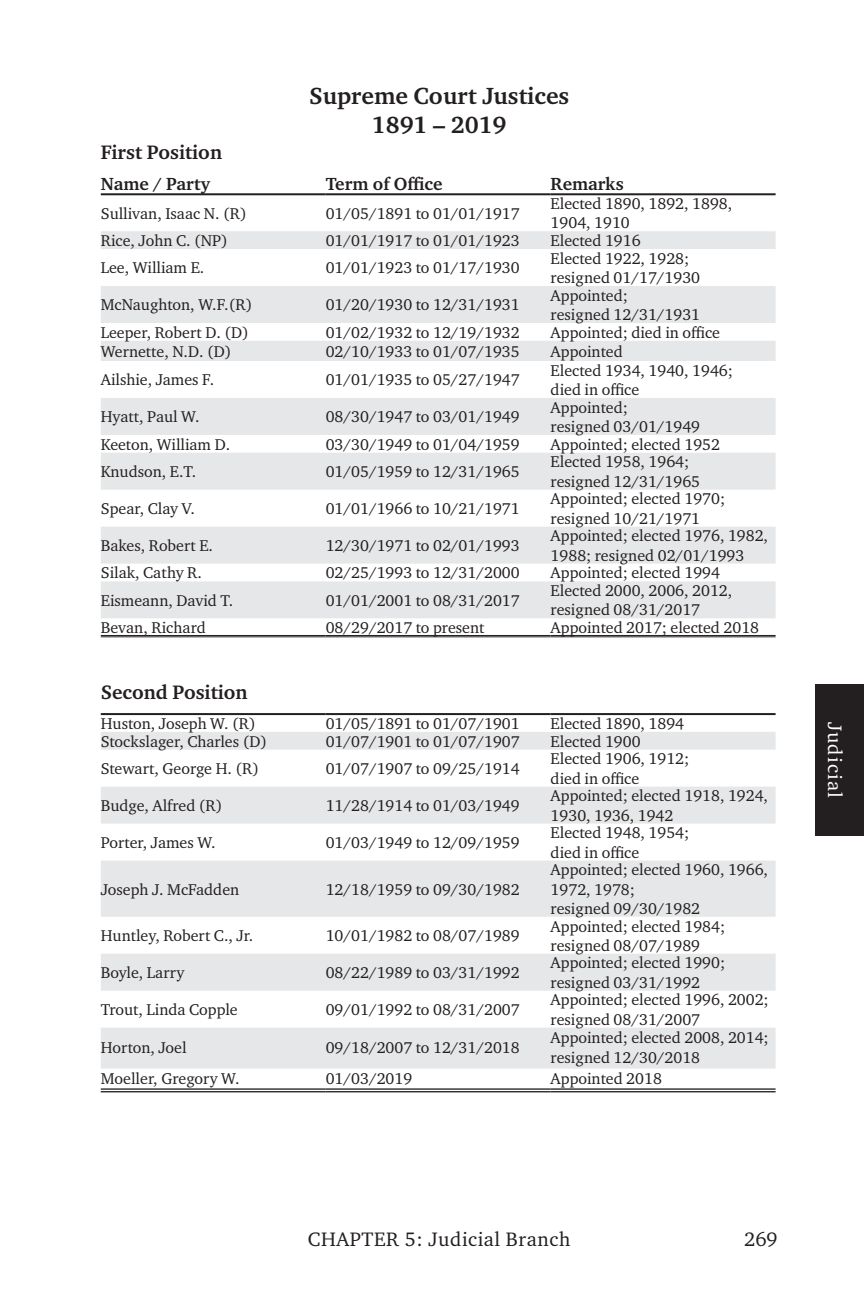
<style>
.page{position:relative;width:864px;height:1296px;background:#fff}
.page>*{position:absolute;margin:0;border:0;box-sizing:border-box;transform-origin:0 0}
.t1{font:700 24px "Charter ITC Std";color:#231f20}
.t2{font:700 20px "Charter ITC Std";color:#231f20}
.t3{font:20px "Charter ITC Std";letter-spacing:.03em;color:#231f20}
.t4{font:20px "Charter ITC Std";letter-spacing:.06em;color:#fff}
.t5{font:700 18px "Charter ITC Std";color:#231f20}
.t6{font:16px/19.2px "Charter ITC Std";color:#231f20}
</style>
<div class="page">
<div style="left:815px;top:684px;width:49px;height:151px;background:#231f20"></div>
<svg style="left:101px;top:231px;width:675px;height:387px;fill:#e6e7e9"></svg>
<hr style="left:101px;top:193px;width:225px;height:2px;background:#231f20">
<hr style="left:326px;top:193px;width:225px;height:2px;background:#231f20">
<hr style="left:551px;top:193px;width:225px;height:2px;background:#231f20">
<hr style="left:101px;top:635px;width:225px;height:1px;background:#231f20">
<hr style="left:101px;top:636px;width:225px;height:1px;background:#231f20">
<hr style="left:326px;top:635px;width:225px;height:1px;background:#231f20">
<hr style="left:326px;top:636px;width:225px;height:1px;background:#231f20">
<hr style="left:551px;top:635px;width:225px;height:1px;background:#231f20">
<hr style="left:551px;top:636px;width:225px;height:1px;background:#231f20">
<svg style="left:101px;top:732px;width:675px;height:337px;fill:#e6e7e9"></svg>
<hr style="left:101px;top:713px;width:225px;height:2px;background:#231f20">
<hr style="left:326px;top:713px;width:225px;height:2px;background:#231f20">
<hr style="left:551px;top:713px;width:225px;height:2px;background:#231f20">
<hr style="left:101px;top:1088px;width:225px;height:2px;background:#231f20">
<hr style="left:101px;top:1091px;width:225px;height:1px;background:#231f20">
<hr style="left:326px;top:1088px;width:225px;height:2px;background:#231f20">
<hr style="left:326px;top:1091px;width:225px;height:1px;background:#231f20">
<hr style="left:551px;top:1088px;width:225px;height:2px;background:#231f20">
<hr style="left:551px;top:1091px;width:225px;height:1px;background:#231f20">
<p class="t1" style="left:309px;top:81px;width:262px">Supreme Court Justices</p>
<p class="t1" style="left:372px;top:109px;width:136px">1891 – 2019</p>
<p class="t2" style="left:101px;top:140px;width:123px">First Position</p>
<p class="t5" style="left:101px;top:173px;width:111px">Name / Party</p>
<p class="t5" style="left:326px;top:173px;width:118px">Term of Office</p>
<p class="t5" style="left:551px;top:173px;width:75px">Remarks</p>
<p class="t6" style="left:101px;top:203px;width:147px">Sullivan, Isaac N. (R)</p>
<p class="t6" style="left:326px;top:203px;width:195px">01/05/1891 to 01/01/1917</p>
<p class="t6" style="left:551px;top:194px;width:183px">Elected 1890, 1892, 1898,<br>1904, 1910</p>
<p class="t6" style="left:101px;top:231px;width:129px">Rice, John C. (NP)</p>
<p class="t6" style="left:326px;top:231px;width:195px">01/01/1917 to 01/01/1923</p>
<p class="t6" style="left:551px;top:231px;width:91px">Elected 1916</p>
<p class="t6" style="left:101px;top:258px;width:105px">Lee, William E.</p>
<p class="t6" style="left:326px;top:258px;width:195px">01/01/1923 to 01/17/1930</p>
<p class="t6" style="left:551px;top:248px;width:140px">Elected 1922, 1928;</p>
<p class="t6" style="left:551px;top:268px;width:151px">resigned 01/17/1930</p>
<p class="t6" style="left:101px;top:295px;width:153px">McNaughton, W.F.(R)</p>
<p class="t6" style="left:326px;top:295px;width:195px">01/20/1930 to 12/31/1931</p>
<p class="t6" style="left:551px;top:285px;width:79px">Appointed;</p>
<p class="t6" style="left:551px;top:305px;width:151px">resigned 12/31/1931</p>
<p class="t6" style="left:101px;top:322px;width:150px">Leeper, Robert D. (D)</p>
<p class="t6" style="left:326px;top:322px;width:195px">01/02/1932 to 12/19/1932</p>
<p class="t6" style="left:551px;top:322px;width:171px">Appointed; died in office</p>
<p class="t6" style="left:101px;top:341px;width:132px">Wernette, N.D. (D)</p>
<p class="t6" style="left:326px;top:341px;width:195px">02/10/1933 to 01/07/1935</p>
<p class="t6" style="left:551px;top:341px;width:74px">Appointed</p>
<p class="t6" style="left:101px;top:370px;width:115px">Ailshie, James F.</p>
<p class="t6" style="left:326px;top:370px;width:195px">01/01/1935 to 05/27/1947</p>
<p class="t6" style="left:551px;top:360px;width:184px">Elected 1934, 1940, 1946;</p>
<p class="t6" style="left:551px;top:380px;width:90px">died in office</p>
<p class="t6" style="left:101px;top:407px;width:100px">Hyatt, Paul W.</p>
<p class="t6" style="left:326px;top:407px;width:195px">08/30/1947 to 03/01/1949</p>
<p class="t6" style="left:551px;top:397px;width:79px">Appointed;</p>
<p class="t6" style="left:551px;top:417px;width:151px">resigned 03/01/1949</p>
<p class="t6" style="left:101px;top:434px;width:131px">Keeton, William D.</p>
<p class="t6" style="left:326px;top:434px;width:195px">03/30/1949 to 01/04/1959</p>
<p class="t6" style="left:551px;top:434px;width:171px">Appointed; elected 1952</p>
<p class="t6" style="left:101px;top:462px;width:97px">Knudson, E.T.</p>
<p class="t6" style="left:326px;top:462px;width:195px">01/05/1959 to 12/31/1965</p>
<p class="t6" style="left:551px;top:452px;width:140px">Elected 1958, 1964;</p>
<p class="t6" style="left:551px;top:471px;width:151px">resigned 12/31/1965</p>
<p class="t6" style="left:101px;top:499px;width:96px">Spear, Clay V.</p>
<p class="t6" style="left:326px;top:499px;width:195px">01/01/1966 to 10/21/1971</p>
<p class="t6" style="left:551px;top:489px;width:176px">Appointed; elected 1970;</p>
<p class="t6" style="left:551px;top:508px;width:151px">resigned 10/21/1971</p>
<p class="t6" style="left:101px;top:536px;width:114px">Bakes, Robert E.</p>
<p class="t6" style="left:326px;top:536px;width:195px">12/30/1971 to 02/01/1993</p>
<p class="t6" style="left:551px;top:526px;width:219px">Appointed; elected 1976, 1982,<br>1988; resigned 02/01/1993</p>
<p class="t6" style="left:101px;top:563px;width:103px">Silak, Cathy R.</p>
<p class="t6" style="left:326px;top:563px;width:195px">02/25/1993 to 12/31/2000</p>
<p class="t6" style="left:551px;top:563px;width:171px">Appointed; elected 1994</p>
<p class="t6" style="left:101px;top:590px;width:134px">Eismeann, David T.</p>
<p class="t6" style="left:326px;top:590px;width:195px">01/01/2001 to 08/31/2017</p>
<p class="t6" style="left:551px;top:581px;width:183px">Elected 2000, 2006, 2012, resigned 08/31/2017</p>
<p class="t6" style="left:101px;top:618px;width:106px">Bevan, Richard</p>
<p class="t6" style="left:326px;top:618px;width:160px">08/29/2017 to present</p>
<p class="t6" style="left:551px;top:618px;width:210px">Appointed 2017; elected 2018</p>
<p class="t2" style="left:101px;top:680px;width:148px">Second Position</p>
<p class="t6" style="left:101px;top:714px;width:157px">Huston, Joseph W. (R)</p>
<p class="t6" style="left:326px;top:714px;width:195px">01/05/1891 to 01/07/1901</p>
<p class="t6" style="left:551px;top:714px;width:135px">Elected 1890, 1894</p>
<p class="t6" style="left:101px;top:731px;width:168px">Stockslager, Charles (D)</p>
<p class="t6" style="left:326px;top:731px;width:195px">01/07/1901 to 01/07/1907</p>
<p class="t6" style="left:551px;top:731px;width:91px">Elected 1900</p>
<p class="t6" style="left:101px;top:759px;width:160px">Stewart, George H. (R)</p>
<p class="t6" style="left:326px;top:759px;width:195px">01/07/1907 to 09/25/1914</p>
<p class="t6" style="left:551px;top:749px;width:140px">Elected 1906, 1912;</p>
<p class="t6" style="left:551px;top:768px;width:90px">died in office</p>
<p class="t6" style="left:101px;top:796px;width:123px">Budge, Alfred (R)</p>
<p class="t6" style="left:326px;top:796px;width:195px">11/28/1914 to 01/03/1949</p>
<p class="t6" style="left:551px;top:786px;width:219px">Appointed; elected 1918, 1924,<br>1930, 1936, 1942</p>
<p class="t6" style="left:101px;top:833px;width:116px">Porter, James W.</p>
<p class="t6" style="left:326px;top:833px;width:195px">01/03/1949 to 12/09/1959</p>
<p class="t6" style="left:551px;top:823px;width:140px">Elected 1948, 1954;</p>
<p class="t6" style="left:551px;top:842px;width:90px">died in office</p>
<p class="t6" style="left:101px;top:879px;width:140px">Joseph J. McFadden</p>
<p class="t6" style="left:326px;top:879px;width:195px">12/18/1959 to 09/30/1982</p>
<p class="t6" style="left:101px;top:926px;width:154px">Huntley, Robert C., Jr.</p>
<p class="t6" style="left:326px;top:926px;width:195px">10/01/1982 to 08/07/1989</p>
<p class="t6" style="left:101px;top:963px;width:85px">Boyle, Larry</p>
<p class="t6" style="left:326px;top:963px;width:195px">08/22/1989 to 03/31/1992</p>
<p class="t6" style="left:551px;top:860px;width:219px">Appointed; elected 1960, 1966,<br>1972, 1978;</p>
<p class="t6" style="left:551px;top:898px;width:151px">resigned 09/30/1982</p>
<p class="t6" style="left:551px;top:916px;width:176px">Appointed; elected 1984;</p>
<p class="t6" style="left:551px;top:935px;width:151px">resigned 08/07/1989</p>
<p class="t6" style="left:551px;top:953px;width:176px">Appointed; elected 1990;</p>
<p class="t6" style="left:551px;top:972px;width:151px">resigned 03/31/1992</p>
<p class="t6" style="left:101px;top:1000px;width:139px">Trout, Linda Copple</p>
<p class="t6" style="left:326px;top:1000px;width:195px">09/01/1992 to 08/31/2007</p>
<p class="t6" style="left:551px;top:990px;width:220px">Appointed; elected 1996, 2002; resigned 08/31/2007</p>
<p class="t6" style="left:101px;top:1038px;width:87px">Horton, Joel</p>
<p class="t6" style="left:326px;top:1038px;width:195px">09/18/2007 to 12/31/2018</p>
<p class="t6" style="left:551px;top:1028px;width:220px">Appointed; elected 2008, 2014; resigned 12/30/2018</p>
<p class="t6" style="left:101px;top:1069px;width:140px">Moeller, Gregory W.</p>
<p class="t6" style="left:326px;top:1069px;width:88px">01/03/2019</p>
<p class="t6" style="left:551px;top:1069px;width:113px">Appointed 2018</p>
<p class="t4" style="left:848px;top:722px;width:77px;rotate:90deg">Judicial</p>
<p class="t3" style="left:308px;top:1226px;width:264px">CHAPTER 5: Judicial Branch</p>
<p class="t3" style="left:744px;top:1226px;width:35px">269</p>
</div>
